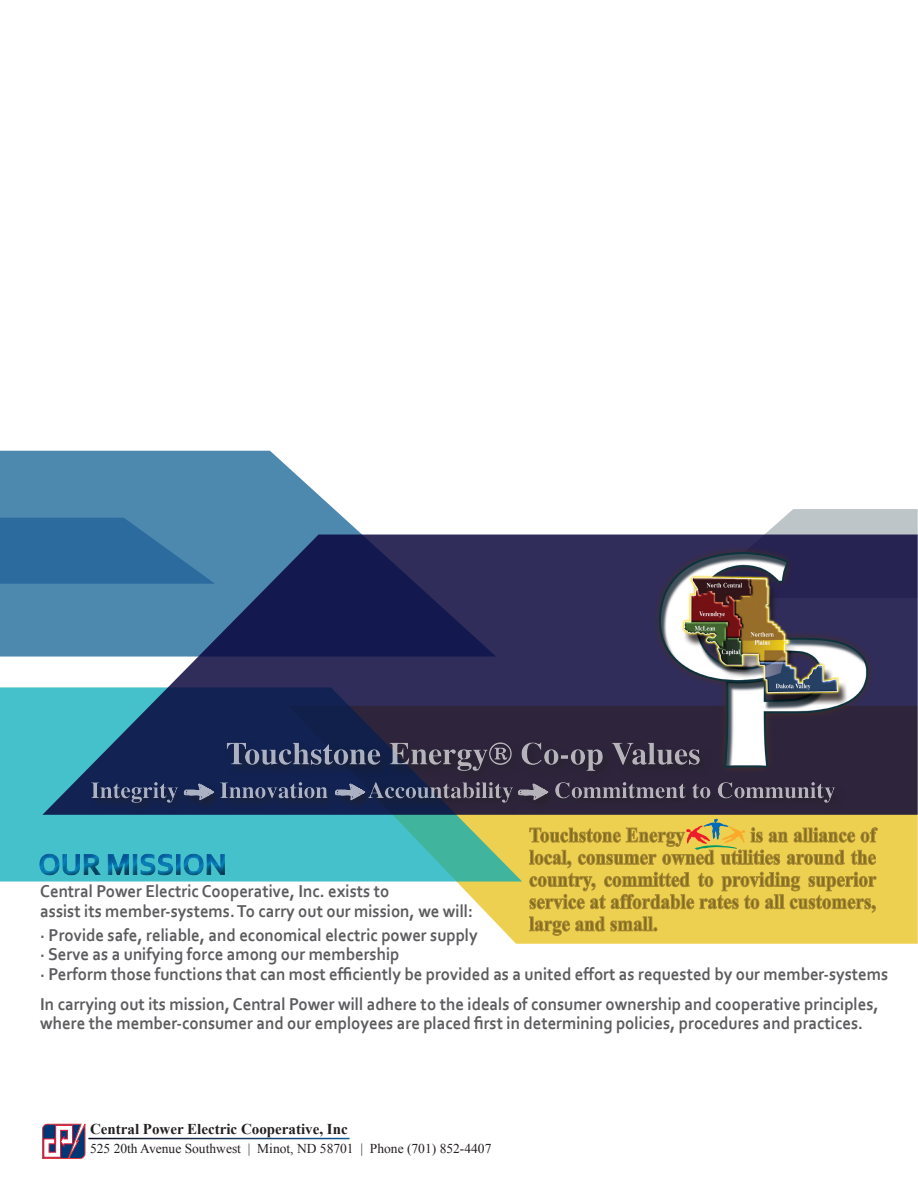
<style>
.page{position:relative;width:918px;height:1189px;background:#fff}
.page>*{position:absolute;margin:0;border:0;box-sizing:border-box;transform-origin:0 0}
.t1{font:700 18px/19.5px "Corbel";color:#5c5c5f;scale:.93 1}
.t2{font:700 15px "Times New Roman";color:#231f20}
.t3{font:13.5px "Times New Roman";color:#231f20}
</style>
<div class="page">
<svg style="left:288px;top:814px;width:629px;height:129px"></svg>
<svg style="left:0;top:450px;width:362px;height:206px;background:#5d92b5"></svg>
<svg style="left:765px;top:509px;width:152px;height:25px;background:#c4cace"></svg>
<svg style="left:0;top:687px;width:522px;height:194px;background:#4fc0bd"></svg>
<svg style="left:42px;top:534px;width:875px;height:280px;background:#354770"></svg>
<div style="left:38px;top:844px;width:195px;height:27px;background:#45c1cb"></div>
<div style="left:38px;top:846px;width:197px;height:29px;background:#231f20;opacity:.75"></div>
<svg style="left:89px;top:739px;width:757px;height:76px;background:#222748"></svg>
<div style="left:90px;top:742px;width:747px;height:64px;background:#fff;opacity:.89"></div>
<svg style="left:42px;top:1123px;width:43px;height:35px"></svg>
<img style="left:634px;top:540px;width:257px;height:241px">
<svg style="left:529px;top:818px;width:348px;height:117px;background:#d6b947"></svg>
<p class="t1" style="left:40px;top:881px;width:377px">Central Power Electric Cooperative, Inc. exists to</p>
<p class="t1" style="left:40px;top:900px;width:466px">assist its member-systems. To carry out our mission, we will:</p>
<p class="t1" style="left:40px;top:924px;width:472px">· Provide safe, reliable, and economical electric power supply</p>
<p class="t1" style="left:40px;top:944px;width:387px">· Serve as a unifying force among our membership</p>
<p class="t1" style="left:40px;top:963px;width:913px">· Perform those functions that can most efficiently be provided as a united effort as requested by our member-systems</p>
<p class="t1" style="left:40px;top:993px;width:902px">In carrying out its mission, Central Power will adhere to the ideals of consumer ownership and cooperative principles, where the member-consumer and our employees are placed first in determining policies, procedures and practices.</p>
<p class="t2" style="left:90px;top:1118px;width:259px">Central Power Electric Cooperative, Inc</p>
<p class="t3" style="left:90px;top:1139px;width:403px">525 20th Avenue Southwest | Minot, ND 58701 | Phone (701) 852-4407</p>
</div>
